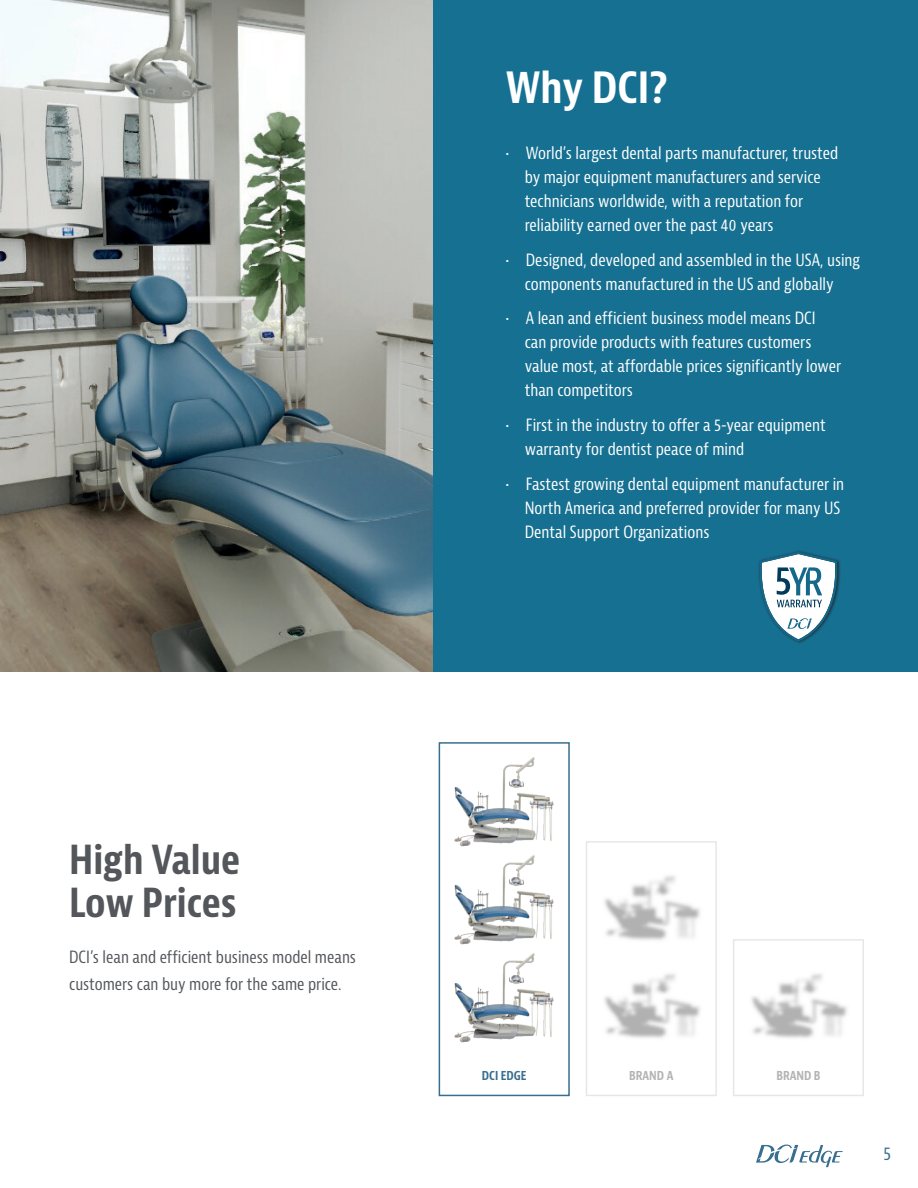
<style>
.page{position:relative;width:918px;height:1188px;background:#fff}
.page>*{position:absolute;margin:0;border:0;box-sizing:border-box;transform-origin:0 0}
.t1{font:700 condensed 42px "Bernina Sans";color:#fff}
.t2{font:700 condensed 39px/43.5px "Bernina Sans";color:#53565a}
.t3{font:condensed 18px "Bernina Sans";color:#386e8f}
.t4{font:condensed 16.5px/24px "Bernina Sans";color:#fff}
.Body{font:condensed 16.5px/27px "Bernina Sans";color:#53565a}
.Paragraph_Style_1{font:700 condensed 12px "Bernina Sans";letter-spacing:.01em;color:#b3b3b3}
.t5{font:700 condensed 12px "Bernina Sans";color:#386e8f}
</style>
<div class="page">
<svg style="left:756px;top:1145px;width:87px;height:22px"></svg>
<div style="left:0;top:0;width:918px;height:672px;background:#167091"></div>
<img style="left:0;top:0;width:432px;height:672px">
<img style="left:454px;top:953px;width:100px;height:90px">
<img style="left:454px;top:855px;width:100px;height:90px">
<img style="left:454px;top:757px;width:100px;height:90px">
<div style="left:439px;top:742px;width:131px;height:354px;border:2px solid #386e8f"></div>
<img style="left:604px;top:973px;width:96px;height:65px">
<img style="left:604px;top:875px;width:96px;height:65px">
<div style="left:586px;top:841px;width:131px;height:255px;border:2px solid #e6e7e9"></div>
<img style="left:751px;top:973px;width:96px;height:65px">
<div style="left:733px;top:939px;width:131px;height:157px;border:2px solid #e6e7e9"></div>
<svg style="left:759px;top:552px;width:80px;height:90px"></svg>
<p class="t2" style="left:69px;top:839px;width:173px">High Value<br>Low Prices</p>
<p class="Body" style="left:69px;top:944px;width:288px">DCI’s lean and efficient business model means customers can buy more for the same price.</p>
<p class="t1" style="left:506px;top:62px;width:164px">Why DCI?</p>
<p class="t4" style="left:525px;top:142px;width:315px;text-indent:-19px">• World’s largest dental parts manufacturer, trusted by major equipment manufacturers and service technicians worldwide, with a reputation for reliability earned over the past 40 years</p>
<p class="t4" style="left:506px;top:248px;width:356px;text-align:center">• Designed, developed and assembled in the USA, using components manufactured in the US and globally</p>
<p class="t4" style="left:525px;top:307px;width:318px;text-indent:-19px">• A lean and efficient business model means DCI can provide products with features customers value most, at affordable prices significantly lower than competitors</p>
<p class="t4" style="left:525px;top:414px;width:303px;text-indent:-19px">• First in the industry to offer a 5-year equipment warranty for dentist peace of mind</p>
<p class="t4" style="left:525px;top:472px;width:321px;text-indent:-19px">• Fastest growing dental equipment manufacturer in<br>North America and preferred provider for many US<br>Dental Support Organizations</p>
<p class="t5" style="left:482px;top:1069px;width:46px">DCI EDGE</p>
<p class="Paragraph_Style_1" style="left:629px;top:1069px;width:45px">BRAND A</p>
<p class="Paragraph_Style_1" style="left:776px;top:1069px;width:46px">BRAND B</p>
<p class="t3" style="left:883px;top:1142px;width:9px">5</p>
</div>
